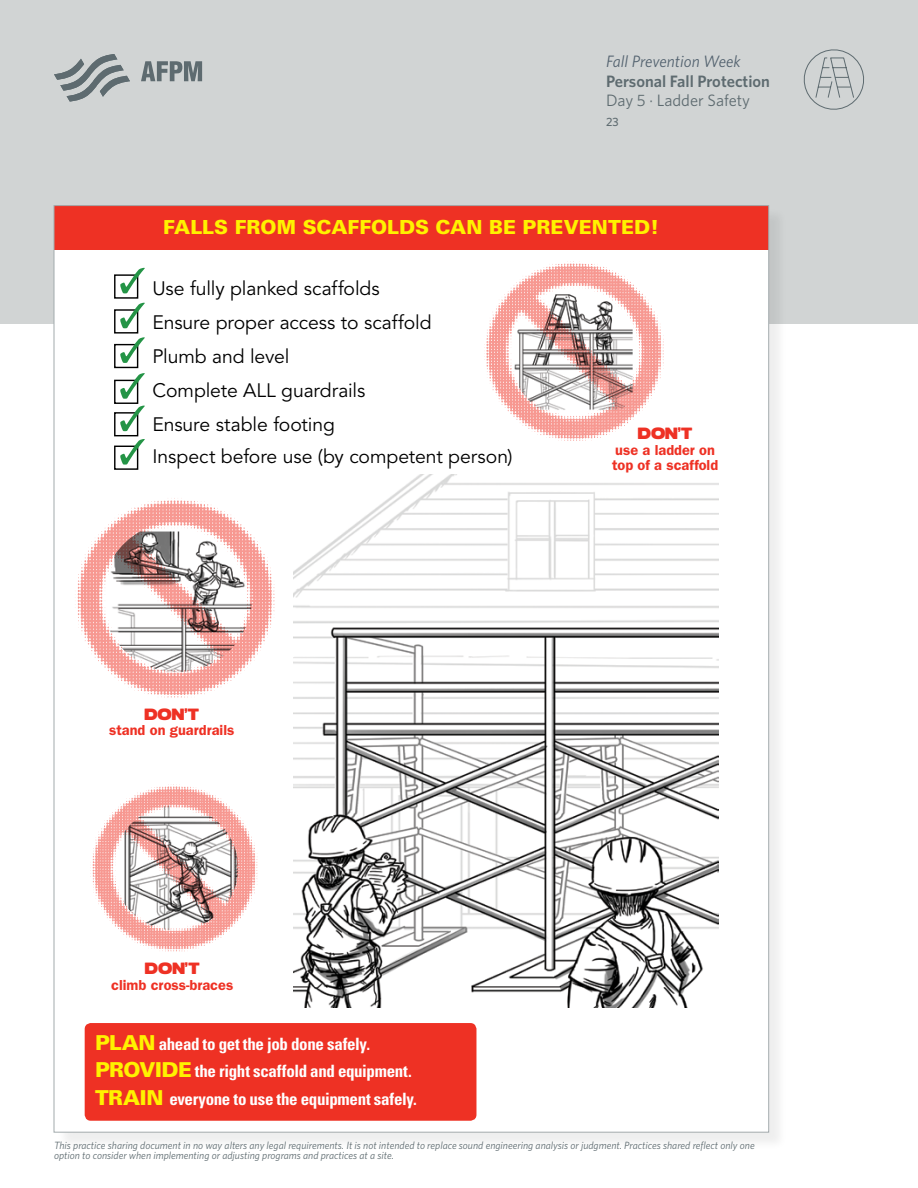
<style>
.page{position:relative;width:918px;height:1188px;background:#fff}
.page>*{position:absolute;margin:0;border:0;box-sizing:border-box;transform-origin:0 0}
.t1{font:19.35px/33.9px "Avenir";letter-spacing:-.005em;color:#000}
.t2{font:900 19.35px "Univers";color:#fff200}
.t3{font:700 condensed 16.95px/27.9px "Univers";letter-spacing:-.02em;color:#fff}
.t4{font:600 16.5px "Whitney";color:#5e6b70}
.t5{font:italic 16.5px "Whitney";color:#53626f}
.t6{font:16.5px "Whitney";color:#5e6b70}
.t7{font:600 14.55px/15.8px "Franklin Gothic";color:#ee3124}
.t8{font:14.55px "Boris Black Bloxx";color:#ee3124}
.t9{font:500 12px "Whitney";color:#5e6b70}
.t10{font:italic 10.5px/10.5px "Whitney";color:#5e6b70}
.s1{font-weight:900;font-stretch:normal;font-size:20.55px;color:#fff200}
</style>
<div class="page">
<div style="left:0;top:0;width:918px;height:324px;background:#d1d4d4"></div>
<svg style="left:54px;top:54px;width:76px;height:48px"></svg>
<svg style="left:141px;top:61px;width:61px;height:20px"></svg>
<svg style="left:803px;top:49px;width:61px;height:61px"></svg>
<div style="left:56px;top:208px;width:732px;height:943px;background:#000;opacity:.07"></div>
<div style="left:54px;top:206px;width:715px;height:926px;background:#fff"></div>
<img style="left:90px;top:784px;width:168px;height:168px">
<img style="left:75px;top:498px;width:200px;height:200px">
<img style="left:484px;top:261px;width:180px;height:180px">
<img style="left:294px;top:475px;width:425px;height:533px">
<div style="left:85px;top:1023px;width:391px;height:98px;background:#ee3124;border-radius:6px"></div>
<div style="left:114px;top:274px;width:24px;height:25px;border:1px solid #000"></div>
<svg style="left:120px;top:268px;width:25px;height:26px"></svg>
<div style="left:114px;top:309px;width:24px;height:25px;border:1px solid #000"></div>
<svg style="left:120px;top:303px;width:25px;height:25px"></svg>
<div style="left:114px;top:344px;width:24px;height:24px;border:1px solid #000"></div>
<svg style="left:120px;top:337px;width:25px;height:26px"></svg>
<div style="left:114px;top:380px;width:24px;height:24px;border:1px solid #000"></div>
<svg style="left:120px;top:373px;width:25px;height:26px"></svg>
<div style="left:114px;top:412px;width:24px;height:24px;border:1px solid #000"></div>
<svg style="left:120px;top:406px;width:25px;height:25px"></svg>
<div style="left:114px;top:446px;width:24px;height:24px;border:1px solid #000"></div>
<svg style="left:120px;top:439px;width:25px;height:26px"></svg>
<div style="left:54px;top:206px;width:715px;height:44px;background:#ee3124"></div>
<h3 class="t5" style="left:606px;top:51px;width:136px">Fall Prevention Week</h3>
<h3 class="t4" style="left:606px;top:70px;width:166px">Personal Fall Protection</h3>
<h3 class="t6" style="left:606px;top:90px;width:146px">Day 5 · Ladder Safety</h3>
<p class="t9" style="left:606px;top:114px;width:14px">23</p>
<h1 class="t2" style="left:163px;top:215px;width:497px">FALLS FROM SCAFFOLDS CAN BE PREVENTED!</h1>
<h1 class="t1" style="left:152px;top:272px;width:281px">Use fully planked scaffolds<br>Ensure proper access to scaffold<br>Plumb and level<br>Complete ALL guardrails<br>Ensure stable footing</h1>
<h1 class="t1" style="left:152px;top:439px;width:362px">Inspect before use (by competent person)</h1>
<h3 class="t8" style="left:144px;top:703px;width:56px">DON’T</h3>
<h3 class="t7" style="left:109px;top:722px;width:127px">stand on guardrails</h3>
<h3 class="t8" style="left:145px;top:957px;width:56px">DON’T</h3>
<h3 class="t7" style="left:111px;top:976px;width:124px">climb cross-braces</h3>
<h2 class="t3" style="left:95px;top:1029px;width:323px"><span class="s1">PLAN</span> ahead to get the job done safely.<br><span class="s1">PROVIDE</span> the right scaffold and equipment.<br><span class="s1">TRAIN</span> everyone to use the equipment safely.</h2>
<h3 class="t8" style="left:638px;top:422px;width:56px">DON’T</h3>
<h3 class="t7" style="left:612px;top:441px;width:108px">use a ladder on top of a scaffold</h3>
<p class="t10" style="left:54px;top:1140px;width:702px">This practice sharing document in no way alters any legal requirements. It is not intended to replace sound engineering analysis or judgment. Practices shared reflect only one option to consider when implementing or adjusting programs and practices at a site.</p>
</div>
